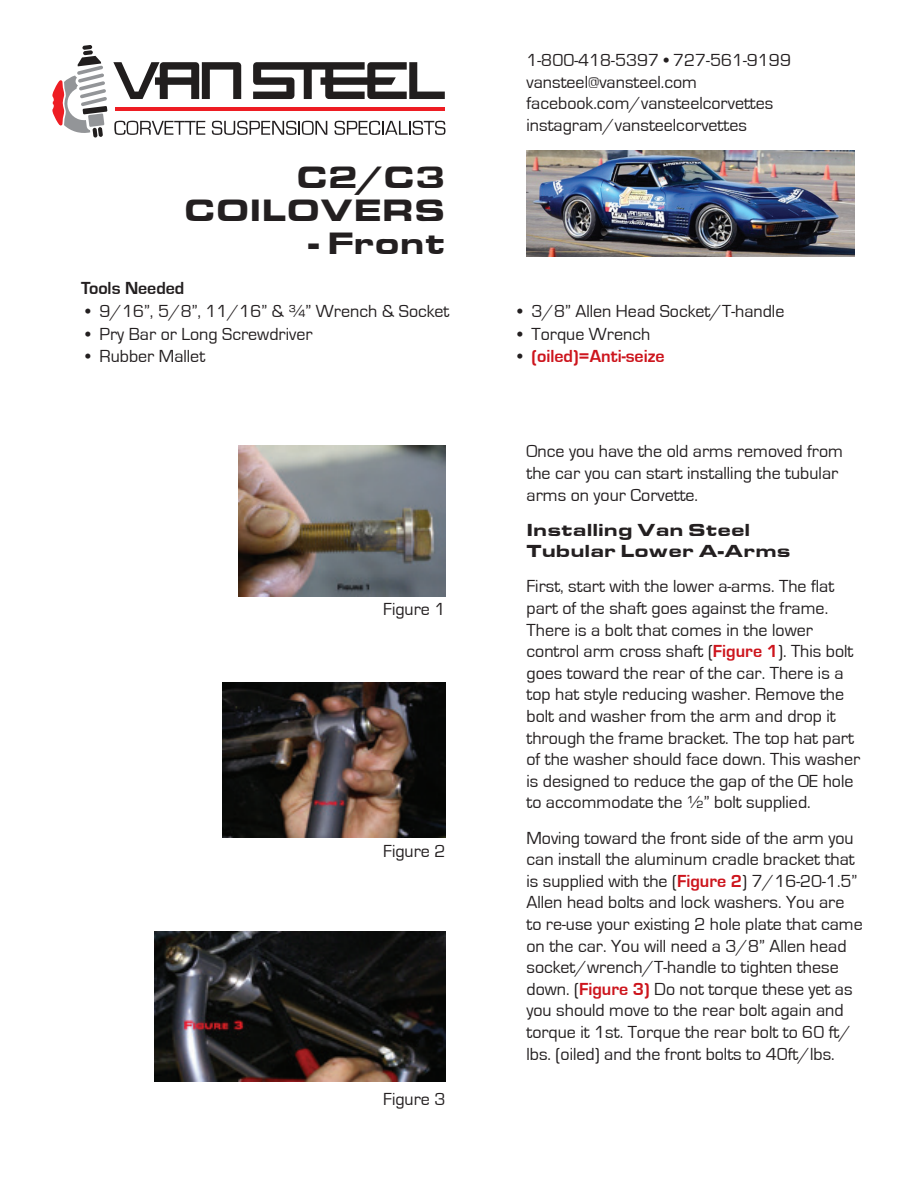
<style>
.page{position:relative;width:918px;height:1188px;background:#fff}
.page>*{position:absolute;margin:0;border:0;box-sizing:border-box;transform-origin:0 0}
.t1{font:900 31.95px/32.8px "Eurostile Extended";color:#231f20;text-align:right}
.t2{font:18px/21.6px "Eurostile";color:#231f20}
.t3{font:900 18px/21.6px "Eurostile Extended";color:#231f20}
.t4{font:700 18px "Eurostile T";color:#cd151d}
.t5{font:700 18px "Eurostile T";color:#231f20}
.s1{font-family:"Eurostile";font-weight:400;color:#231f20}
.s2{font-family:"Eurostile T";font-weight:700;color:#cd151d}
</style>
<div class="page">
<svg style="left:52px;top:45px;width:55px;height:93px"></svg>
<hr style="left:115px;top:107px;width:330px;height:3px;background:#ee1d23">
<svg style="left:113px;top:62px;width:128px;height:37px"></svg>
<svg style="left:253px;top:62px;width:192px;height:37px"></svg>
<svg style="left:114px;top:121px;width:91px;height:14px"></svg>
<svg style="left:212px;top:121px;width:115px;height:14px"></svg>
<svg style="left:335px;top:121px;width:111px;height:14px"></svg>
<img style="left:526px;top:151px;width:329px;height:105px">
<img style="left:238px;top:446px;width:208px;height:151px">
<img style="left:222px;top:683px;width:224px;height:154px">
<img style="left:154px;top:932px;width:292px;height:150px">
<h1 class="t1" style="left:184px;top:161px;width:263px">C2/C3<br>COILOVERS</h1>
<h1 class="t1" style="left:308px;top:227px;width:139px">- Front</h1>
<p class="t2" style="left:526px;top:50px;width:266px">1-800-418-5397 • 727-561-9199 vansteel@vansteel.com facebook.com/vansteelcorvettes instagram/vansteelcorvettes</p>
<p class="t5" style="left:81px;top:279px;width:105px">Tools Needed</p>
<p class="t2" style="left:86px;top:301px;width:365px">• 9/16”, 5/8”, 11/16” &amp; ¾” Wrench &amp; Socket</p>
<p class="t2" style="left:518px;top:301px;width:268px">• 3/8” Allen Head Socket/T-handle</p>
<p class="t2" style="left:86px;top:323px;width:229px">• Pry Bar or Long Screwdriver</p>
<p class="t2" style="left:518px;top:323px;width:134px">• Torque Wrench</p>
<p class="t2" style="left:86px;top:346px;width:121px">• Rubber Mallet</p>
<p class="t4" style="left:518px;top:346px;width:149px"><span class="s1">•</span> (oiled)=Anti-seize</p>
<p class="t2" style="left:383px;top:599px;width:64px">Figure 1</p>
<p class="t2" style="left:383px;top:841px;width:64px">Figure 2</p>
<p class="t2" style="left:383px;top:1089px;width:64px">Figure 3</p>
<p class="t2" style="left:526px;top:441px;width:318px">Once you have the old arms removed from the car you can start installing the tubular arms on your Corvette.</p>
<p class="t3" style="left:526px;top:519px;width:266px">Installing Van Steel<br>Tubular Lower A-Arms</p>
<p class="t2" style="left:526px;top:576px;width:335px">First, start with the lower a-arms. The flat part of the shaft goes against the frame.<br>There is a bolt that comes in the lower control arm cross shaft (<span class="s2">Figure 1</span>). This bolt goes toward the rear of the car. There is a top hat style reducing washer. Remove the bolt and washer from the arm and drop it through the frame bracket. The top hat part of the washer should face down. This washer is designed to reduce the gap of the OE hole to accommodate the ½” bolt supplied.</p>
<p class="t2" style="left:526px;top:827px;width:338px">Moving toward the front side of the arm you can install the aluminum cradle bracket that is supplied with the (<span class="s2">Figure 2</span>) 7/16-20-1.5” Allen head bolts and lock washers. You are to re-use your existing 2 hole plate that came on the car. You will need a 3/8” Allen head socket/wrench/T-handle to tighten these down. (<span class="s2">Figure 3)</span> Do not torque these yet as you should move to the rear bolt again and torque it 1st. Torque the rear bolt to 60 ft/ lbs. (oiled) and the front bolts to 40ft/lbs.</p>
</div>
